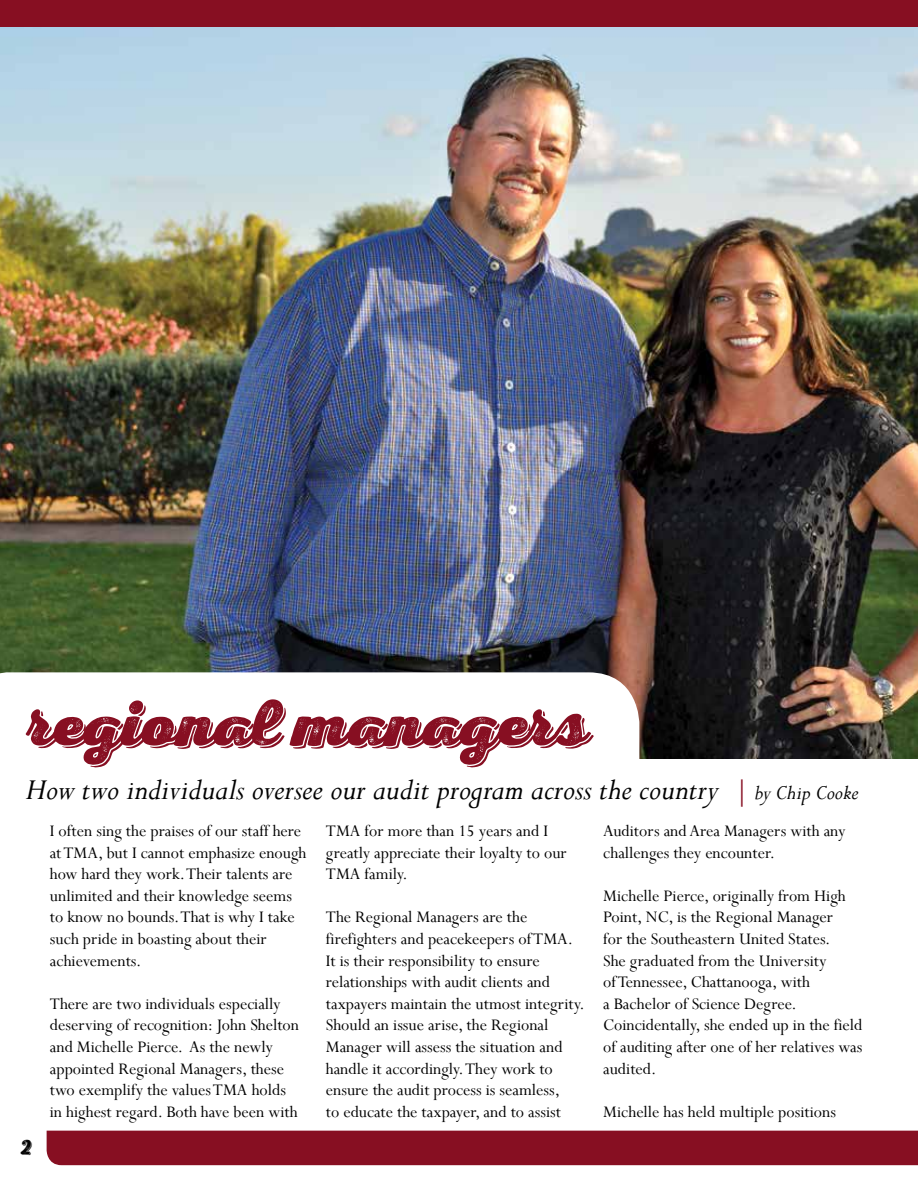
<style>
.page{position:relative;width:918px;height:1188px;background:#fff}
.page>*{position:absolute;margin:0;border:0;box-sizing:border-box;transform-origin:0 0}
.t1{font:66px "Nexa Rust Script H Shadow 01";color:#870f22}
.t2{font:italic 33px "Perpetua";color:#000}
.t3{font:21px "Nexa Rust Script H Shadow 01";color:#000}
.t4{font:18px/21.6px "Perpetua";color:#000}
.s1{color:#870f22}
.s2{font-size:22.5px}
</style>
<div class="page">
<img style="left:0;top:27px;width:918px;height:732px">
<svg style="left:0;top:672px;width:639px;height:87px"></svg>
<div style="left:0;top:0;width:918px;height:27px;background:#870f22"></div>
<div style="left:47px;top:1131px;width:871px;height:34px;background:#870f22"></div>
<h1 class="t1" style="left:26px;top:684px;width:563px">regional managers</h1>
<h2 class="t2" style="left:26px;top:768px;width:834px">How two individuals oversee our audit program across the country <span class="s1">|</span> <span class="s2">by Chip Cooke</span></h2>
<p class="t3" style="left:20px;top:1135px;width:11px">2</p>
<p class="t4" style="left:50px;top:820px;width:258px">I often sing the praises of our staff here at TMA, but I cannot emphasize enough how hard they work. Their talents are unlimited and their knowledge seems to know no bounds. That is why I take such pride in boasting about their achievements.</p>
<p class="t4" style="left:50px;top:992px;width:251px">There are two individuals especially deserving of recognition: John Shelton and Michelle Pierce. As the newly appointed Regional Managers, these two exemplify the values TMA holds in highest regard. Both have been with</p>
<p class="t4" style="left:326px;top:820px;width:242px">TMA for more than 15 years and I greatly appreciate their loyalty to our<br>TMA family.</p>
<p class="t4" style="left:326px;top:906px;width:260px">The Regional Managers are the firefighters and peacekeepers of TMA.<br>It is their responsibility to ensure relationships with audit clients and taxpayers maintain the utmost integrity.<br>Should an issue arise, the Regional Manager will assess the situation and handle it accordingly. They work to ensure the audit process is seamless,<br>to educate the taxpayer, and to assist</p>
<p class="t4" style="left:603px;top:820px;width:244px">Auditors and Area Managers with any challenges they encounter.</p>
<p class="t4" style="left:603px;top:884px;width:261px">Michelle Pierce, originally from High Point, NC, is the Regional Manager<br>for the Southeastern United States.<br>She graduated from the University<br>of Tennessee, Chattanooga, with<br>a Bachelor of Science Degree.<br>Coincidentally, she ended up in the field of auditing after one of her relatives was audited.</p>
<p class="t4" style="left:603px;top:1100px;width:234px">Michelle has held multiple positions</p>
</div>
